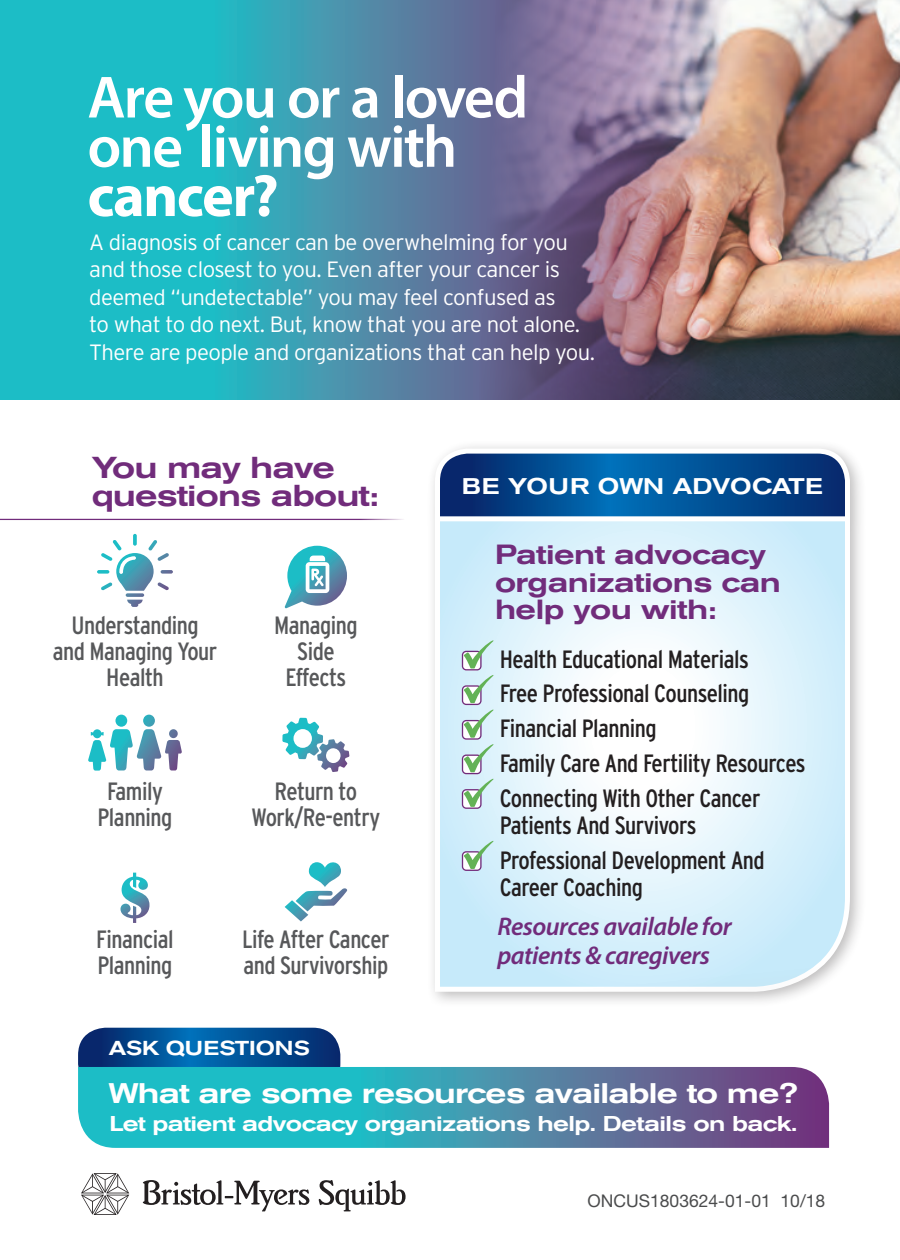
<style>
.page{position:relative;width:900px;height:1260px;background:#fff}
.page>*{position:absolute;margin:0;border:0;box-sizing:border-box;transform-origin:0 0}
.t1{font:600 60px/49.2px "Myriad Pro";letter-spacing:-.03em;color:#fff}
.t2{font:500 expanded 30px "Akzidenz Grotesk BE";letter-spacing:-.03em;color:#712c7b}
.t3{font:500 expanded 28px "Akzidenz Grotesk BE";letter-spacing:-.03em;color:#fff}
.t4{font:500 expanded 27.5px/27.5px "Akzidenz Grotesk BE";letter-spacing:-.02em;color:#712c7b}
.t5{font:italic 600 25.5px/28.2px "Myriad Pro";letter-spacing:-.02em;color:#712c7b}
.t6{font:condensed 25px/27.5px "Interstate";letter-spacing:-.02em;color:#231f20}
.t7{font:condensed 25px/26.2px "Interstate";letter-spacing:-.02em;color:#57585a;text-align:center}
.t8{font:500 expanded 22.5px "Akzidenz Grotesk BE";color:#fff}
.t9{font:300 22.25px/27.5px "Interstate";letter-spacing:-.025em;color:#fff}
.t10{font:500 expanded 21.25px "Akzidenz Grotesk BE";letter-spacing:-.03em;color:#fff}
.t11{font:500 expanded 20px "Akzidenz Grotesk BE";color:#fff}
.t12{font:17.5px "Helvetica Neue LT Std";color:#4b4c4d}
.s1{font-weight:700}
</style>
<div class="page">
<img style="left:855px;top:0;width:45px;height:400px">
<img style="left:0;top:0;width:855px;height:400px">
<svg style="left:78px;top:1028px;width:262px;height:39px;background:#094e92"></svg>
<svg style="left:78px;top:1067px;width:751px;height:81px;background:#4292ad"></svg>
<hr style="left:0;top:519px;width:405px;height:1px;background:#712c7b">
<svg style="left:282px;top:718px;width:67px;height:54px"></svg>
<svg style="left:285px;top:546px;width:62px;height:62px"></svg>
<svg style="left:88px;top:715px;width:94px;height:56px"></svg>
<svg style="left:126px;top:593px;width:18px;height:4px"></svg>
<svg style="left:127px;top:600px;width:16px;height:7px"></svg>
<svg style="left:97px;top:534px;width:76px;height:57px"></svg>
<svg style="left:121px;top:873px;width:28px;height:50px"></svg>
<svg style="left:285px;top:862px;width:62px;height:60px"></svg>
<div style="left:426px;top:439px;width:441px;height:569px;background:#231f20;opacity:.3"></div>
<svg style="left:432px;top:524px;width:420px;height:470px"></svg>
<svg style="left:432px;top:446px;width:420px;height:78px"></svg>
<svg style="left:462px;top:640px;width:32px;height:169px;background:#c1d8d5"></svg>
<svg style="left:462px;top:841px;width:32px;height:30px"></svg>
<svg style="left:81px;top:1173px;width:48px;height:42px"></svg>
<svg style="left:143px;top:1180px;width:166px;height:31px"></svg>
<svg style="left:319px;top:1180px;width:87px;height:31px"></svg>
<p class="t1" style="left:87px;top:71px;width:442px">Are you or a loved one living with <span class="s1">cancer?</span></p>
<p class="t9" style="left:89px;top:228px;width:507px">A diagnosis of cancer can be overwhelming for you and those closest to you. Even after your cancer is deemed “undetectable” you may feel confused as<br>to what to do next. But, know that you are not alone.<br>There are people and organizations that can help you.</p>
<p class="t2" style="left:92px;top:450px;width:245px">You may have</p>
<p class="t2" style="left:92px;top:478px;width:289px">questions about:</p>
<p class="t7" style="left:53px;top:611px;width:166px">Understanding and Managing Your<br>Health</p>
<p class="t7" style="left:274px;top:611px;width:85px">Managing<br>Side<br>Effects</p>
<p class="t7" style="left:98px;top:777px;width:76px">Family<br>Planning</p>
<p class="t7" style="left:252px;top:777px;width:130px">Return to<br>Work/Re-entry</p>
<p class="t7" style="left:96px;top:926px;width:79px;text-align:left">Financial<br>Planning</p>
<p class="t7" style="left:242px;top:926px;width:149px;text-align:left">Life After Cancer and Survivorship</p>
<p class="t11" style="left:109px;top:1037px;width:203px">ASK QUESTIONS</p>
<p class="t8" style="left:462px;top:473px;width:363px">BE YOUR OWN ADVOCATE</p>
<p class="t4" style="left:495px;top:541px;width:288px">Patient advocacy organizations can help you with:</p>
<p class="t6" style="left:500px;top:645px;width:250px">Health Educational Materials</p>
<p class="t6" style="left:500px;top:680px;width:251px">Free Professional Counseling</p>
<p class="t6" style="left:500px;top:714px;width:158px">Financial Planning</p>
<p class="t6" style="left:500px;top:749px;width:307px">Family Care And Fertility Resources</p>
<p class="t6" style="left:500px;top:784px;width:262px">Connecting With Other Cancer<br>Patients And Survivors</p>
<p class="t6" style="left:500px;top:846px;width:266px">Professional Development And<br>Career Coaching</p>
<p class="t5" style="left:498px;top:912px;width:236px">Resources available for patients &amp; caregivers</p>
<p class="t3" style="left:109px;top:1077px;width:691px">What are some resources available to me?</p>
<p class="t10" style="left:110px;top:1111px;width:689px">Let patient advocacy organizations help. Details on back.</p>
<p class="t12" style="left:588px;top:1191px;width:239px">ONCUS1803624-01-01 10/18</p>
</div>
